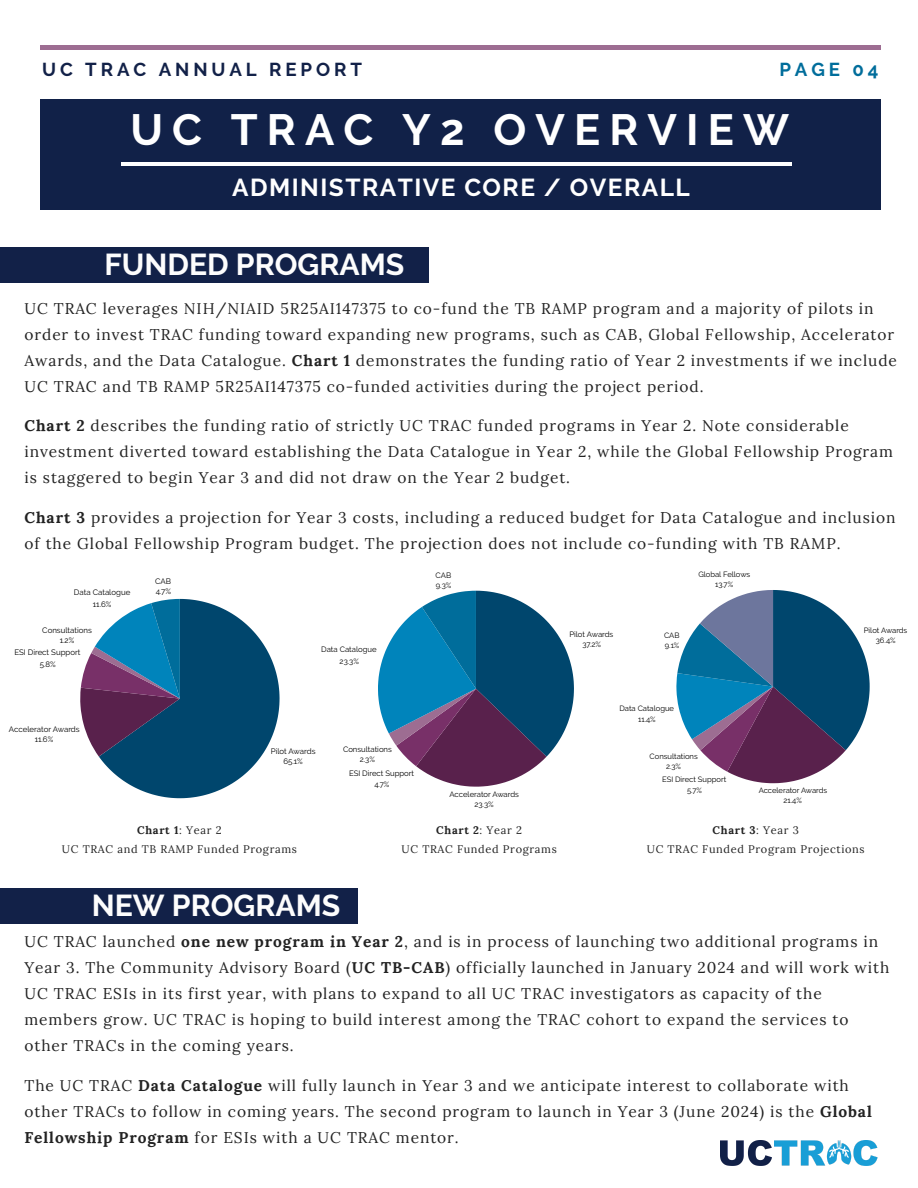
<style>
.page{position:relative;width:918px;height:1188px;background:#fff}
.page>*{position:absolute;margin:0;border:0;box-sizing:border-box;transform-origin:0 0}
.t1{font:700 43.65px "Raleway";letter-spacing:.21em;color:#fff}
.t2{font:700 30.15px "Raleway";color:#fdfdfd}
.t3{font:700 24.45px "Raleway";letter-spacing:.06em;color:#fff}
.t4{font:700 18.75px "Raleway";letter-spacing:.21em;color:#122148}
.t5{font:700 18.75px "Raleway";letter-spacing:.21em;color:#006d9b}
.t6{font:15.45px/26.1px "Lora";letter-spacing:.06em;color:#222}
.t7{font:10.95px/18.3px "Lora";letter-spacing:.06em;color:#222;text-align:center}
.t8{font:7.95px/10.1px "Raleway";color:#000;text-align:center}
.t9{font:7.8px/9.9px "Raleway";color:#000;text-align:center}
.t10{font:7.65px/9.8px "Raleway";color:#000;text-align:center}
.s1{font-weight:700}
</style>
<div class="page">
<img style="left:721px;top:1141px;width:157px;height:25px">
<hr style="left:41px;top:46px;width:840px;height:3px;background:#9d6d92">
<div style="left:41px;top:99px;width:840px;height:111px;background:#112148"></div>
<hr style="left:121px;top:162px;width:670px;height:4px;background:#fff">
<div style="left:0;top:247px;width:428px;height:36px;background:#122148"></div>
<svg style="left:80px;top:599px;width:200px;height:199px"></svg>
<svg style="left:676px;top:590px;width:194px;height:193px"></svg>
<div style="left:0;top:888px;width:358px;height:36px;background:#122148"></div>
<svg style="left:378px;top:591px;width:196px;height:196px"></svg>
<p class="t4" style="left:42px;top:58px;width:321px">UC TRAC ANNUAL REPORT</p>
<p class="t5" style="left:779px;top:58px;width:101px">PAGE 04</p>
<h1 class="t1" style="left:130px;top:104px;width:660px">UC TRAC Y2 OVERVIEW</h1>
<h3 class="t3" style="left:232px;top:173px;width:459px">ADMINISTRATIVE CORE / OVERALL</h3>
<h2 class="t2" style="left:105px;top:246px;width:301px">FUNDED PROGRAMS</h2>
<p class="t6" style="left:25px;top:295px;width:874px">UC TRAC leverages NIH/NIAID 5R25AI147375 to co-fund the TB RAMP program and a majority of pilots in order to invest TRAC funding toward expanding new programs, such as CAB, Global Fellowship, Accelerator Awards, and the Data Catalogue. <span class="s1">Chart 1</span> demonstrates the funding ratio of Year 2 investments if we include UC TRAC and TB RAMP 5R25AI147375 co-funded activities during the project period.</p>
<p class="t6" style="left:25px;top:413px;width:870px"><span class="s1">Chart 2</span> describes the funding ratio of strictly UC TRAC funded programs in Year 2. Note considerable investment diverted toward establishing the Data Catalogue in Year 2, while the Global Fellowship Program is staggered to begin Year 3 and did not draw on the Year 2 budget.</p>
<p class="t6" style="left:25px;top:504px;width:873px"><span class="s1">Chart 3</span> provides a projection for Year 3 costs, including a reduced budget for Data Catalogue and inclusion of the Global Fellowship Program budget. The projection does not include co-funding with TB RAMP.</p>
<p class="t8" style="left:74px;top:587px;width:58px;line-height:11.6px">Data Catalogue<br>11.6%</p>
<p class="t8" style="left:42px;top:625px;width:51px">Consultations<br>1.2%</p>
<p class="t8" style="left:14px;top:647px;width:68px;line-height:11.6px">ESI Direct Support<br>5.8%</p>
<p class="t8" style="left:9px;top:724px;width:72px">Accelerator Awards<br>11.6%</p>
<p class="t8" style="left:155px;top:576px;width:17px;text-align:left">CAB<br>4.7%</p>
<p class="t9" style="left:321px;top:644px;width:57px;line-height:11.4px">Data Catalogue<br>23.3%</p>
<p class="t9" style="left:436px;top:571px;width:17px;text-align:left">CAB<br>9.3%</p>
<p class="t8" style="left:271px;top:746px;width:46px">Pilot Awards<br>65.1%</p>
<p class="t9" style="left:343px;top:745px;width:50px">Consultations<br>2.3%</p>
<p class="t9" style="left:349px;top:767px;width:67px;line-height:11.4px">ESI Direct Support<br>4.7%</p>
<p class="t9" style="left:450px;top:789px;width:71px">Accelerator Awards<br>23.3%</p>
<p class="t9" style="left:569px;top:629px;width:45px">Pilot Awards<br>37.2%</p>
<p class="t10" style="left:664px;top:631px;width:17px;text-align:left">CAB<br>9.1%</p>
<p class="t10" style="left:698px;top:570px;width:53px">Global Fellows<br>13.7%</p>
<p class="t10" style="left:619px;top:703px;width:56px;line-height:11.2px">Data Catalogue<br>11.4%</p>
<p class="t10" style="left:650px;top:752px;width:50px">Consultations<br>2.3%</p>
<p class="t10" style="left:662px;top:773px;width:66px;line-height:11.2px">ESI Direct Support<br>5.7%</p>
<p class="t10" style="left:759px;top:786px;width:70px">Accelerator Awards<br>21.4%</p>
<p class="t10" style="left:864px;top:625px;width:45px">Pilot Awards<br>36.4%</p>
<p class="t7" style="left:62px;top:821px;width:237px"><span class="s1">Chart 1</span>: Year 2<br>UC TRAC and TB RAMP Funded Programs</p>
<p class="t7" style="left:402px;top:821px;width:157px"><span class="s1">Chart 2</span>: Year 2<br>UC TRAC Funded Programs</p>
<p class="t7" style="left:647px;top:821px;width:219px"><span class="s1">Chart 3</span>: Year 3<br>UC TRAC Funded Program Projections</p>
<h2 class="t2" style="left:92px;top:887px;width:250px">NEW PROGRAMS</h2>
<p class="t6" style="left:25px;top:928px;width:866px">UC TRAC launched <span class="s1">one new program in Year 2</span>, and is in process of launching two additional programs in Year 3. The Community Advisory Board (<span class="s1">UC TB-CAB</span>) officially launched in January 2024 and will work with UC TRAC ESIs in its first year, with plans to expand to all UC TRAC investigators as capacity of the members grow. UC TRAC is hoping to build interest among the TRAC cohort to expand the services to other TRACs in the coming years.</p>
<p class="t6" style="left:25px;top:1072px;width:849px">The UC TRAC <span class="s1">Data Catalogue</span> will fully launch in Year 3 and we anticipate interest to collaborate with other TRACs to follow in coming years. The second program to launch in Year 3 (June 2024) is the <span class="s1">Global<br>Fellowship Program</span> for ESIs with a UC TRAC mentor.</p>
</div>
